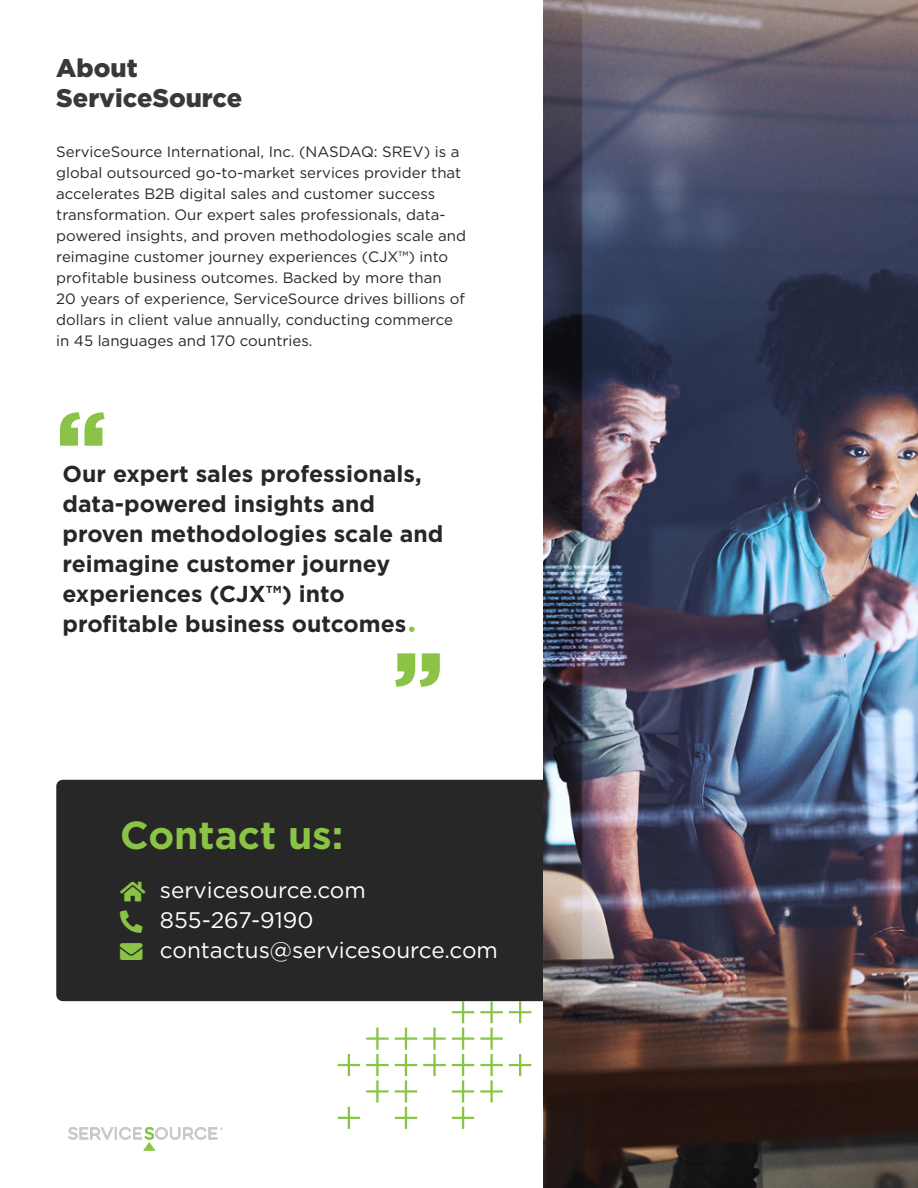
<style>
.page{position:relative;width:918px;height:1188px;background:#fff}
.page>*{position:absolute;margin:0;border:0;box-sizing:border-box;transform-origin:0 0}
.t1{font:900 92.4px "Gotham";color:#8ac345}
.t2{font:700 39px "Gotham";color:#8ac345}
.t3{font:900 25.5px/30.6px "Gotham";color:#3b3838}
.t4{font:700 23.1px/30px "Gotham";color:#272727}
.t5{font:22.5px "Gotham";color:#fff}
.Body{font:15px/21px "Gotham";color:#272727}
.s1{font-family:"Lato";font-weight:900;font-size:31.5px;color:#8ac345}
</style>
<div class="page">
<div style="left:56px;top:780px;width:585px;height:221px;background:#272727;border-radius:6px"></div>
<svg style="left:509px;top:1001px;width:22px;height:22px"></svg>
<svg style="left:509px;top:1054px;width:22px;height:22px"></svg>
<svg style="left:423px;top:1028px;width:23px;height:48px"></svg>
<svg style="left:366px;top:1028px;width:23px;height:74px"></svg>
<svg style="left:480px;top:1001px;width:23px;height:101px"></svg>
<svg style="left:452px;top:1001px;width:22px;height:128px"></svg>
<svg style="left:395px;top:1028px;width:22px;height:101px"></svg>
<svg style="left:338px;top:1107px;width:22px;height:22px"></svg>
<svg style="left:338px;top:1054px;width:22px;height:22px"></svg>
<img style="left:543px;top:0;width:375px;height:1188px">
<svg style="left:68px;top:1127px;width:155px;height:24px"></svg>
<p class="t3" style="left:56px;top:52px;width:187px">About<br>ServiceSource</p>
<p class="Body" style="left:56px;top:141px;width:411px">ServiceSource International, Inc. (NASDAQ: SREV) is a global outsourced go-to-market services provider that accelerates B2B digital sales and customer success transformation. Our expert sales professionals, data&shy;powered insights, and proven methodologies scale and reimagine customer journey experiences (CJX™) into profitable business outcomes. Backed by more than<br>20 years of experience, ServiceSource drives billions of dollars in client value annually, conducting commerce in 45 languages and 170 countries.</p>
<p class="t1" style="left:56px;top:381px;width:52px">“</p>
<p class="t4" style="left:63px;top:458px;width:382px">Our expert sales professionals, data-powered insights and proven methodologies scale and reimagine customer journey experiences (CJX™) into profitable business outcomes<span class="s1">.</span></p>
<p class="t1" style="left:444px;top:718px;width:52px;rotate:-180deg">“</p>
<p class="t2" style="left:120px;top:809px;width:225px">Contact us:</p>
<p class="t5" style="left:160px;top:876px;width:207px">servicesource.com</p>
<p class="t5" style="left:160px;top:906px;width:155px">855-267-9190</p>
<p class="t5" style="left:160px;top:936px;width:339px">contactus@servicesource.com</p>
</div>
